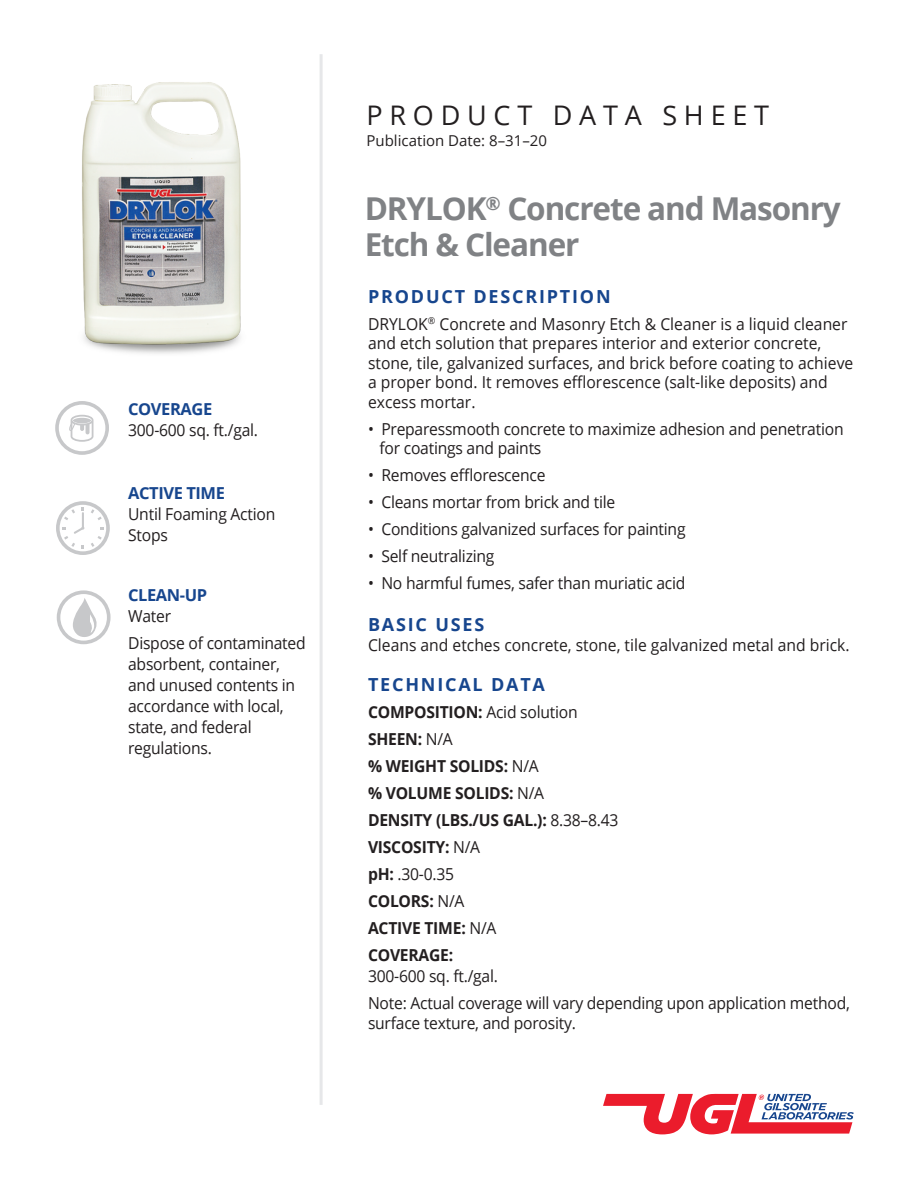
<style>
.page{position:relative;width:918px;height:1188px;background:#fff}
.page>*{position:absolute;margin:0;border:0;box-sizing:border-box;transform-origin:0 0}
.t1{font:700 31.5px/36px "Open Sans";letter-spacing:-.035em;color:#808285}
.t2{font:27px "Open Sans";letter-spacing:.25em;color:#231f20}
.t3{font:700 18px "Open Sans";letter-spacing:.1em;color:#17468e}
.t4{font:16.5px/19.5px "Open Sans";letter-spacing:-.015em;color:#231f20;scale:.95 1}
.t5{font:700 16.5px/27px "Open Sans";letter-spacing:-.015em;color:#231f20;scale:.95 1}
.t6{font:700 16.5px "Open Sans";letter-spacing:-.025em;color:#17468e}
.t7{font:15px "Open Sans";color:#231f20}
.s1{font-weight:400}
</style>
<div class="page">
<hr style="left:320px;top:54px;width:3px;height:1051px;background:#e6e7e9">
<svg style="left:603px;top:1094px;width:251px;height:40px"></svg>
<svg style="left:56px;top:501px;width:54px;height:54px"></svg>
<svg style="left:55px;top:401px;width:54px;height:54px"></svg>
<img style="left:82px;top:82px;width:159px;height:272px">
<svg style="left:57px;top:590px;width:54px;height:54px"></svg>
<p class="t6" style="left:128px;top:397px;width:86px">COVERAGE</p>
<p class="t4" style="left:128px;top:420px;width:138px">300-600 sq. ft./gal.</p>
<p class="t6" style="left:128px;top:481px;width:98px">ACTIVE TIME</p>
<p class="t4" style="left:128px;top:503px;width:156px;line-height:21px">Until Foaming Action<br>Stops</p>
<p class="t6" style="left:128px;top:583px;width:81px">CLEAN-UP</p>
<p class="t4" style="left:128px;top:602px;width:188px;line-height:27px">Water<br>Dispose of contaminated</p>
<p class="t4" style="left:128px;top:653px;width:177px;line-height:21px">absorbent, container, and unused contents in accordance with local, state, and federal regulations.</p>
<h2 class="t2" style="left:367px;top:97px;width:404px">PRODUCT DATA SHEET</h2>
<p class="t7" style="left:367px;top:131px;width:182px">Publication Date: 8–31–20</p>
<h1 class="t1" style="left:365px;top:190px;width:478px">DRYLOK<sup>®</sup> Concrete and Masonry<br>Etch &amp; Cleaner</h1>
<p class="t3" style="left:368px;top:284px;width:244px">PRODUCT DESCRIPTION</p>
<p class="t4" style="left:368px;top:314px;width:512px">DRYLOK<sup>®</sup> Concrete and Masonry Etch &amp; Cleaner is a liquid cleaner and etch solution that prepares interior and exterior concrete, stone, tile, galvanized surfaces, and brick before coating to achieve a proper bond. It removes efflorescence (salt-like deposits) and excess mortar.</p>
<p class="t4" style="left:380px;top:419px;width:490px;text-indent:-12px">• Preparessmooth concrete to maximize adhesion and penetration for coatings and paints</p>
<p class="t4" style="left:368px;top:465px;width:188px">• Removes efflorescence</p>
<p class="t4" style="left:368px;top:492px;width:262px">• Cleans mortar from brick and tile</p>
<p class="t4" style="left:368px;top:519px;width:336px">• Conditions galvanized surfaces for painting</p>
<p class="t4" style="left:368px;top:546px;width:135px">• Self neutralizing</p>
<p class="t4" style="left:368px;top:573px;width:336px">• No harmful fumes, safer than muriatic acid</p>
<p class="t3" style="left:368px;top:612px;width:118px">BASIC USES</p>
<p class="t4" style="left:368px;top:635px;width:509px">Cleans and etches concrete, stone, tile galvanized metal and brick.</p>
<p class="t3" style="left:368px;top:672px;width:179px">TECHNICAL DATA</p>
<p class="t5" style="left:368px;top:698px;width:265px">COMPOSITION: <span class="s1">Acid solution<br></span>SHEEN: <span class="s1">N/A<br></span>% WEIGHT SOLIDS: <span class="s1">N/A<br></span>% VOLUME SOLIDS: <span class="s1">N/A<br></span>DENSITY (LBS./US GAL.): <span class="s1">8.38–8.43<br></span>VISCOSITY: <span class="s1">N/A<br></span>pH: <span class="s1">.30-0.35<br></span>COLORS: <span class="s1">N/A<br></span>ACTIVE TIME: <span class="s1">N/A<br></span>COVERAGE:</p>
<p class="t4" style="left:368px;top:962px;width:509px;line-height:27px">300-600 sq. ft./gal.<br>Note: Actual coverage will vary depending upon application method,</p>
<p class="t4" style="left:368px;top:1013px;width:220px">surface texture, and porosity.</p>
</div>
